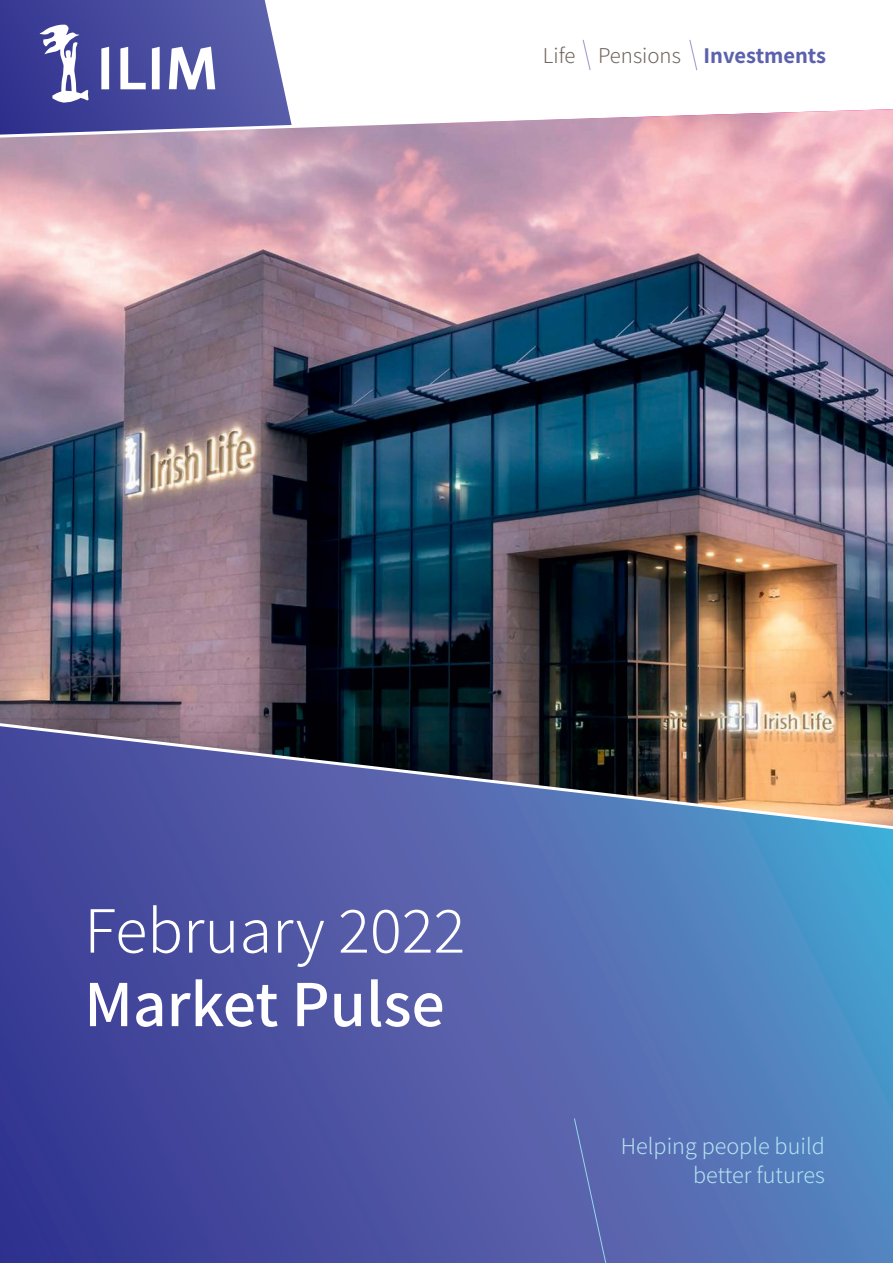
<style>
.page{position:relative;width:893px;height:1263px;background:#fff}
.page>*{position:absolute;margin:0;border:0;box-sizing:border-box;transform-origin:0 0}
.Heading_2_5{font:300 66px/73.5px "Assistant";color:#fff}
.Heading_6{font:300 24px/28.8px "Assistant";color:#b3e2f2;text-align:right}
.t1{font:200 22.65px "Assistant";color:#71655d}
.s1{color:#5b61ac}
.s2{font-weight:600}
</style>
<div class="page">
<img style="left:0;top:147px;width:893px;height:570px">
<svg style="left:0;top:833px;width:893px;height:430px;background:#4c5ea9"></svg>
<div style="left:573px;top:1117px;width:47px;height:146px;background:#5a64ad"></div>
<img style="left:0;top:717px;width:893px;height:116px">
<svg style="left:0;top:0;width:893px;height:147px"></svg>
<p class="t1" style="left:543px;top:40px;width:285px">Life Pensions <span class="s1">Investments</span></p>
<p class="Heading_2_5" style="left:84px;top:890px;width:383px">February 2022<br><span class="s2">Market Pulse</span></p>
<p class="Heading_6" style="left:621px;top:1130px;width:206px">Helping people build better futures</p>
</div>
